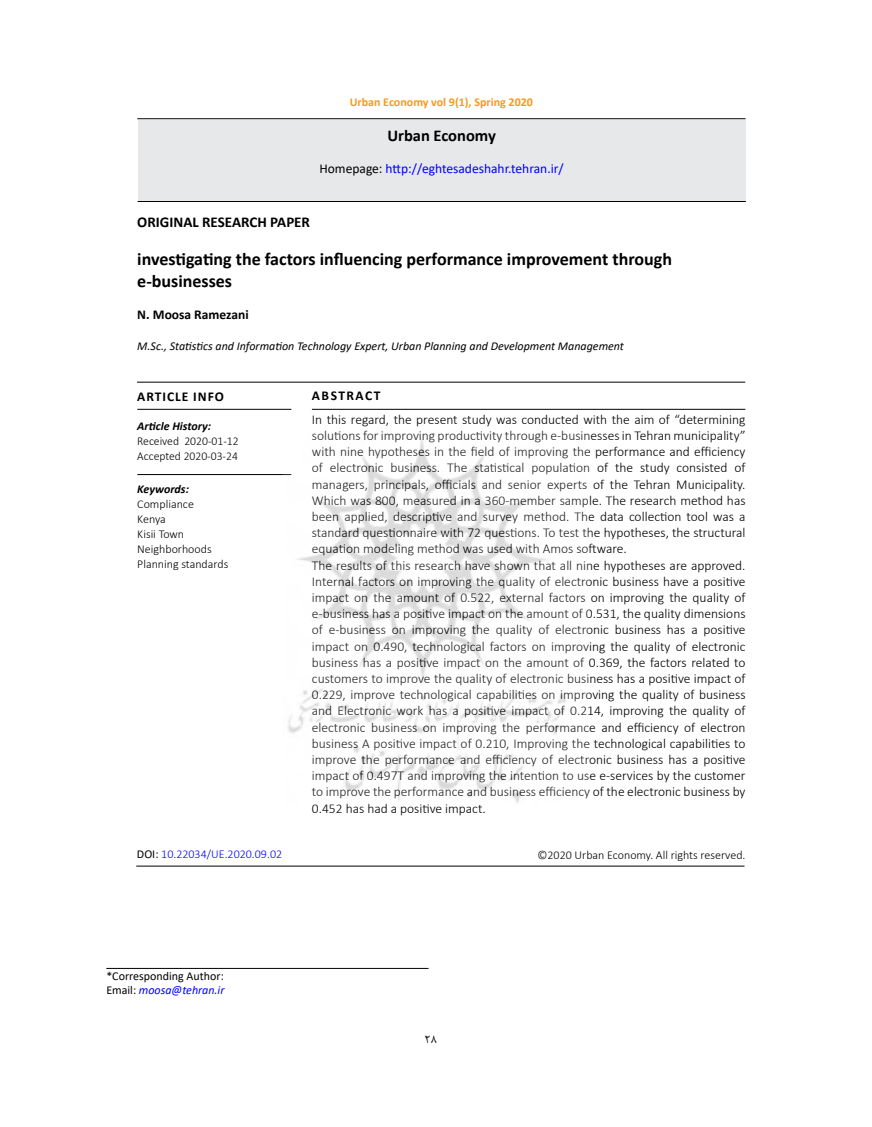
<style>
.page{position:relative;width:872px;height:1127px;background:#fff}
.page>*{position:absolute;margin:0;border:0;box-sizing:border-box;transform-origin:0 0}
.t1{font:700 18px/21.6px "Calibri";color:#000}
.t2{font:700 16.5px "Calibri";color:#000}
.t3{font:700 15px "Calibri";color:#000}
.t4{font:300 13.5px/16.2px "Calibri";color:#000}
.t5{font:13.5px "Calibri";color:#00f}
.t6{font:700 13.5px "Calibri";color:#000}
.t7{font:700 13.5px "Calibri";letter-spacing:.07em;color:#000}
.t8{font:700 13.5px "Calibri";letter-spacing:.11em;color:#000}
.t9{font:13.5px "B Nazanin";color:#000}
.t10{font:300 12px/15px "Calibri";color:#000}
.t11{font:italic 12px "Calibri";color:#000}
.t12{font:12px/14.2px "Calibri";color:#000}
.t13{font:700 12px "Calibri";color:#f8991d}
.t14{font:300 12px "Calibri";color:#00f}
.t15{font:italic 700 12px "Calibri";color:#000}
.s1{color:#000}
.s2{font-weight:400;color:#000}
.s3{font-style:italic;color:#00f}
</style>
<div class="page">
<hr style="left:137px;top:118px;width:608px;height:1px;background:#000">
<div style="left:138px;top:120px;width:607px;height:81px;background:#e7e8ea"></div>
<hr style="left:137px;top:409px;width:154px;height:1px;background:#000">
<hr style="left:312px;top:409px;width:433px;height:1px;background:#000">
<hr style="left:137px;top:474px;width:154px;height:1px;background:#000">
<hr style="left:137px;top:382px;width:608px;height:1px;background:#000">
<hr style="left:136px;top:866px;width:608px;height:1px;background:#000">
<hr style="left:138px;top:201px;width:608px;height:1px;background:#000">
<hr style="left:106px;top:968px;width:322px;height:1px;background:#000">
<img style="left:283px;top:438px;width:283px;height:365px">
<p class="t13" style="left:350px;top:94px;width:185px">Urban Economy vol 9(1), Spring 2020</p>
<p class="t2" style="left:387px;top:124px;width:110px">Urban Economy</p>
<p class="t5" style="left:319px;top:159px;width:246px"><span class="s1">Homepage:</span> http://eghtesadeshahr.tehran.ir/</p>
<p class="t3" style="left:137px;top:212px;width:174px">ORIGINAL RESEARCH PAPER</p>
<h1 class="t1" style="left:137px;top:248px;width:536px">investigating the factors influencing performance improvement through e-businesses</h1>
<p class="t6" style="left:137px;top:305px;width:113px">N. Moosa Ramezani</p>
<p class="t11" style="left:137px;top:337px;width:488px">M.Sc., Statistics and Information Technology Expert, Urban Planning and Development Management</p>
<p class="t7" style="left:137px;top:387px;width:88px">ARTICLE INFO</p>
<p class="t15" style="left:137px;top:418px;width:75px">Article History:</p>
<p class="t10" style="left:137px;top:434px;width:103px">Received 2020-01-12<br>Accepted 2020-03-24</p>
<p class="t15" style="left:137px;top:480px;width:53px">Keywords:</p>
<p class="t10" style="left:137px;top:496px;width:92px">Compliance<br>Kenya<br>Kisii Town<br>Neighborhoods<br>Planning standards</p>
<p class="t14" style="left:137px;top:847px;width:147px"><span class="s2">DOI:</span> 10.22034/UE.2020.09.02</p>
<p class="t8" style="left:312px;top:386px;width:70px">ABSTRACT</p>
<p class="t4" style="left:312px;top:411px;width:435px">In this regard, the present study was conducted with the aim of “determining solutions for improving productivity through e-businesses in Tehran municipality” with nine hypotheses in the field of improving the performance and efficiency of electronic business. The statistical population of the study consisted of managers, principals, officials and senior experts of the Tehran Municipality.<br>Which was 800, measured in a 360-member sample. The research method has been applied, descriptive and survey method. The data collection tool was a standard questionnaire with 72 questions. To test the hypotheses, the structural equation modeling method was used with Amos software.<br>The results of this research have shown that all nine hypotheses are approved.<br>Internal factors on improving the quality of electronic business have a positive impact on the amount of 0.522, external factors on improving the quality of e-business has a positive impact on the amount of 0.531, the quality dimensions of e-business on improving the quality of electronic business has a positive impact on 0.490, technological factors on improving the quality of electronic business has a positive impact on the amount of 0.369, the factors related to customers to improve the quality of electronic business has a positive impact of 0.229, improve technological capabilities on improving the quality of business and Electronic work has a positive impact of 0.214, improving the quality of electronic business on improving the performance and efficiency of electron business A positive impact of 0.210, Improving the technological capabilities to improve the performance and efficiency of electronic business has a positive impact of 0.497T and improving the intention to use e-services by the customer to improve the performance and business efficiency of the electronic business by 0.452 has had a positive impact.</p>
<p class="t10" style="left:537px;top:848px;width:210px">©2020 Urban Economy. All rights reserved.</p>
<p class="t12" style="left:106px;top:968px;width:120px">*Corresponding Author:<br>Email: <span class="s3">moosa@tehran.ir</span></p>
<p class="t9" style="left:424px;top:1030px;width:14px">28</p>
</div>
